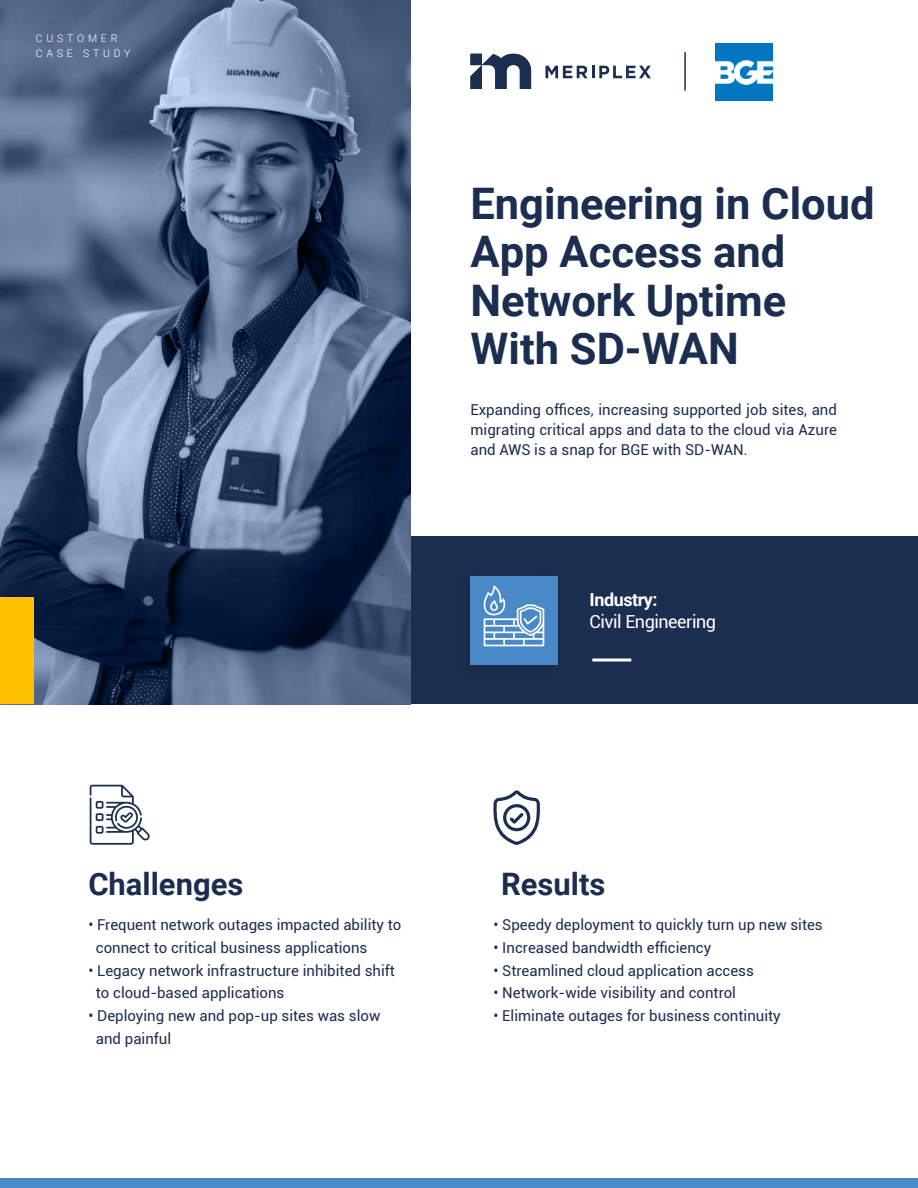
<style>
.page{position:relative;width:918px;height:1188px;background:#fff}
.page>*{position:absolute;margin:0;border:0;box-sizing:border-box;transform-origin:0 0}
.t1{font:700 43.5px/48.4px "Roboto";color:#1c2e4f}
.t2{font:700 30.9px "Roboto";color:#1c2e4f}
.t3{font:18px "Roboto";letter-spacing:-.025em;color:#fff}
.t4{font:700 18px "Roboto";letter-spacing:-.025em;color:#fff}
.t5{font:15px/22.6px "Roboto";color:#1c2e4f}
.t6{font:300 10.5px/15px "Roboto";letter-spacing:.36em;color:#fff}
</style>
<div class="page">
<svg style="left:0;top:0;width:411px;height:704px;background:#4e5f80"></svg>
<div style="left:0;top:597px;width:34px;height:107px;background:#ffc000"></div>
<svg style="left:470px;top:54px;width:61px;height:35px"></svg>
<svg style="left:546px;top:66px;width:105px;height:12px"></svg>
<div style="left:411px;top:536px;width:507px;height:168px;background:#1c2e4f"></div>
<div style="left:0;top:1179px;width:918px;height:9px;background:#4a8ac9"></div>
<hr style="left:684px;top:52px;width:2px;height:39px;background:#1c2e4f">
<svg style="left:493px;top:790px;width:47px;height:55px"></svg>
<svg style="left:90px;top:785px;width:60px;height:60px"></svg>
<hr style="left:592px;top:658px;width:39px;height:3px;background:#fff">
<img style="left:557px;top:576px;width:1px;height:89px">
<div style="left:470px;top:576px;width:87px;height:89px;background:#4a89c8"></div>
<img style="left:715px;top:44px;width:57px;height:57px">
<svg style="left:483px;top:586px;width:61px;height:60px"></svg>
<p class="t6" style="left:36px;top:30px;width:96px">CUSTOMER<br>CASE STUDY</p>
<h1 class="t1" style="left:470px;top:178px;width:406px">Engineering in Cloud<br>App Access and<br>Network Uptime<br>With SD-WAN</h1>
<p class="t5" style="left:470px;top:399px;width:368px;line-height:19.6px;text-align:justify">Expanding offices, increasing supported job sites, and migrating critical apps and data to the cloud via Azure and AWS is a snap for BGE with SD-WAN.</p>
<p class="t4" style="left:590px;top:587px;width:69px">Industry:</p>
<p class="t3" style="left:590px;top:609px;width:128px">Civil Engineering</p>
<h2 class="t2" style="left:88px;top:863px;width:156px">Challenges</h2>
<h2 class="t2" style="left:501px;top:863px;width:106px">Results</h2>
<p class="t5" style="left:96px;top:913px;width:307px;text-indent:-7px">• Frequent network outages impacted ability to connect to critical business applications</p>
<p class="t5" style="left:96px;top:958px;width:301px;text-indent:-7px">• Legacy network infrastructure inhibited shift to cloud-based applications</p>
<p class="t5" style="left:96px;top:1004px;width:286px;text-indent:-7px">• Deploying new and pop-up sites was slow and painful</p>
<p class="t5" style="left:493px;top:913px;width:331px">• Speedy deployment to quickly turn up new sites</p>
<p class="t5" style="left:493px;top:936px;width:219px">• Increased bandwidth efficiency</p>
<p class="t5" style="left:493px;top:958px;width:262px">• Streamlined cloud application access</p>
<p class="t5" style="left:493px;top:981px;width:244px">• Network-wide visibility and control</p>
<p class="t5" style="left:493px;top:1004px;width:289px">• Eliminate outages for business continuity</p>
</div>
